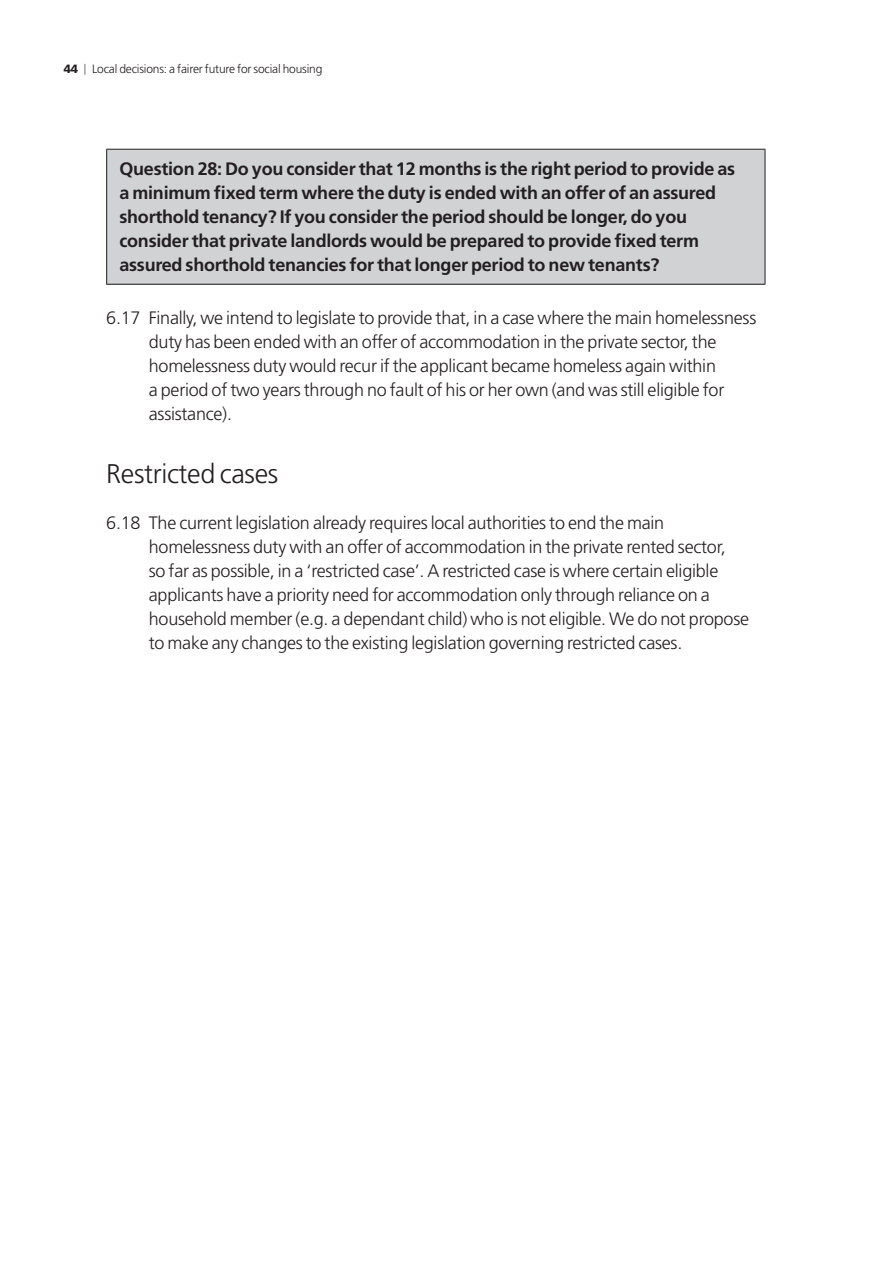
<style>
.page{position:relative;width:893px;height:1263px;background:#fff}
.page>*{position:absolute;margin:0;border:0;box-sizing:border-box;transform-origin:0 0}
.t1{font:300 27px "Frutiger LT Std";letter-spacing:-.015em;color:#231f20}
.t2{font:300 18px/24px "Frutiger LT Std";letter-spacing:-.015em;color:#231f20}
.t3{font:700 18px/24px "Frutiger LT Std";letter-spacing:-.015em;color:#231f20}
.t4{font:300 12px "Frutiger LT Std";letter-spacing:-.015em;color:#231f20}
.s1{font-weight:900}
.s2{font-size:10.8px;color:#57585a}
</style>
<div class="page">
<div style="left:107px;top:149px;width:658px;height:135px;background:#d1d2d4"></div>
<hr style="left:106px;top:149px;width:659px;height:1px;background:#231f20">
<hr style="left:106px;top:150px;width:1px;height:134px;background:#231f20">
<hr style="left:765px;top:150px;width:1px;height:134px;background:#231f20">
<hr style="left:106px;top:284px;width:659px;height:1px;background:#231f20">
<p class="t4" style="left:64px;top:62px;width:260px"><span class="s1">44</span> <span class="s2">|</span> Local decisions: a fairer future for social housing</p>
<p class="t3" style="left:119px;top:157px;width:617px">Question 28: Do you consider that 12 months is the right period to provide as a minimum fixed term where the duty is ended with an offer of an assured shorthold tenancy? If you consider the period should be longer, do you consider that private landlords would be prepared to provide fixed term assured shorthold tenancies for that longer period to new tenants?</p>
<p class="t2" style="left:149px;top:306px;width:609px;text-indent:-43px">6.17 Finally, we intend to legislate to provide that, in a case where the main homelessness duty has been ended with an offer of accommodation in the private sector, the homelessness duty would recur if the applicant became homeless again within<br>a period of two years through no fault of his or her own (and was still eligible for assistance).</p>
<h1 class="t1" style="left:106px;top:459px;width:174px">Restricted cases</h1>
<p class="t2" style="left:149px;top:511px;width:602px;text-indent:-43px">6.18 The current legislation already requires local authorities to end the main homelessness duty with an offer of accommodation in the private rented sector,<br>so far as possible, in a ‘restricted case’. A restricted case is where certain eligible applicants have a priority need for accommodation only through reliance on a household member (e.g. a dependant child) who is not eligible. We do not propose to make any changes to the existing legislation governing restricted cases.</p>
</div>
